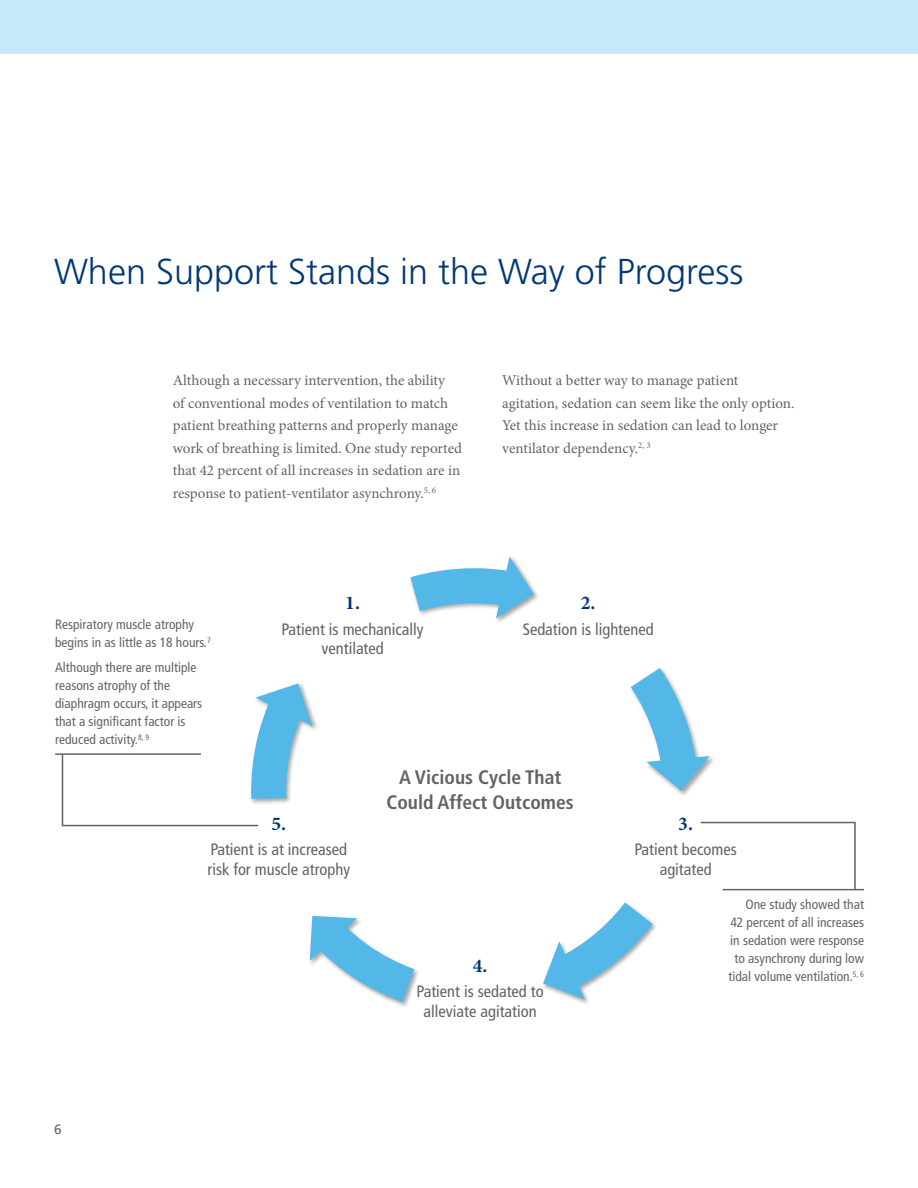
<style>
.page{position:relative;width:918px;height:1188px;background:#fff}
.page>*{position:absolute;margin:0;border:0;box-sizing:border-box;transform-origin:0 0}
.t1{font:300 36px "Frutiger LT Std";color:#003877}
.t2{font:700 condensed 19.5px/25.5px "Frutiger LT Std";color:#626366;text-align:center}
.t3{font:700 19.5px "Minion Pro";color:#003877}
.t4{font:condensed 16.5px/19.8px "Frutiger LT Std";color:#626366;text-align:center}
.t5{font:15px/22.5px "Minion Pro";color:#626366}
.t6{font:condensed 13.5px/18px "Frutiger LT Std";color:#626366}
.t7{font:13.5px "Frutiger LT Std";color:#626366}
</style>
<div class="page">
<svg style="left:410px;top:556px;width:128px;height:66px"></svg>
<svg style="left:630px;top:668px;width:84px;height:127px"></svg>
<svg style="left:543px;top:902px;width:113px;height:102px"></svg>
<svg style="left:309px;top:915px;width:109px;height:91px"></svg>
<hr style="left:55px;top:753px;width:146px;height:2px;background:#626366">
<hr style="left:723px;top:889px;width:141px;height:1px;background:#626366">
<svg style="left:61px;top:683px;width:256px;height:144px"></svg>
<svg style="left:700px;top:821px;width:156px;height:70px"></svg>
<div style="left:0;top:0;width:918px;height:54px;background:#c6eafb"></div>
<h1 class="t1" style="left:54px;top:256px;width:691px">When Support Stands in the Way of Progress</h1>
<p class="t5" style="left:173px;top:370px;width:291px">Although a necessary intervention, the ability<br>of conventional modes of ventilation to match patient breathing patterns and properly manage work of breathing is limited. One study reported that 42 percent of all increases in sedation are in response to patient-ventilator asynchrony.<sup>5,</sup> <sup>6</sup></p>
<p class="t5" style="left:502px;top:370px;width:294px">Without a better way to manage patient agitation, sedation can seem like the only option.<br>Yet this increase in sedation can lead to longer ventilator dependency.<sup>2,</sup> <sup>3</sup></p>
<p class="t6" style="left:55px;top:617px;width:157px">Respiratory muscle atrophy begins in as little as 18 hours.<sup>7</sup></p>
<p class="t6" style="left:55px;top:659px;width:149px">Although there are multiple reasons atrophy of the diaphragm occurs, it appears that a significant factor is reduced activity.<sup>8,</sup> <sup>9</sup></p>
<h2 class="t3" style="left:345px;top:595px;width:16px">1.</h2>
<p class="t4" style="left:282px;top:620px;width:144px">Patient is mechanically ventilated</p>
<h2 class="t3" style="left:581px;top:595px;width:16px">2.</h2>
<p class="t4" style="left:523px;top:620px;width:133px">Sedation is lightened</p>
<h2 class="t2" style="left:387px;top:766px;width:189px">A Vicious Cycle That<br>Could Affect Outcomes</h2>
<p class="t7" style="left:54px;top:1124px;width:9px">6</p>
<h2 class="t3" style="left:271px;top:816px;width:16px">5.</h2>
<p class="t4" style="left:207px;top:841px;width:144px;text-align:left">Patient is at increased risk for muscle atrophy</p>
<h2 class="t3" style="left:473px;top:958px;width:16px">4.</h2>
<p class="t4" style="left:417px;top:983px;width:129px">Patient is sedated to alleviate agitation</p>
<h2 class="t3" style="left:678px;top:816px;width:16px">3.</h2>
<p class="t4" style="left:635px;top:841px;width:104px">Patient becomes agitated</p>
<p class="t6" style="left:729px;top:897px;width:137px;text-align:right">One study showed that<br>42 percent of all increases in sedation were response to asynchrony during low tidal volume ventilation.<sup>5,</sup> <sup>6</sup></p>
</div>
